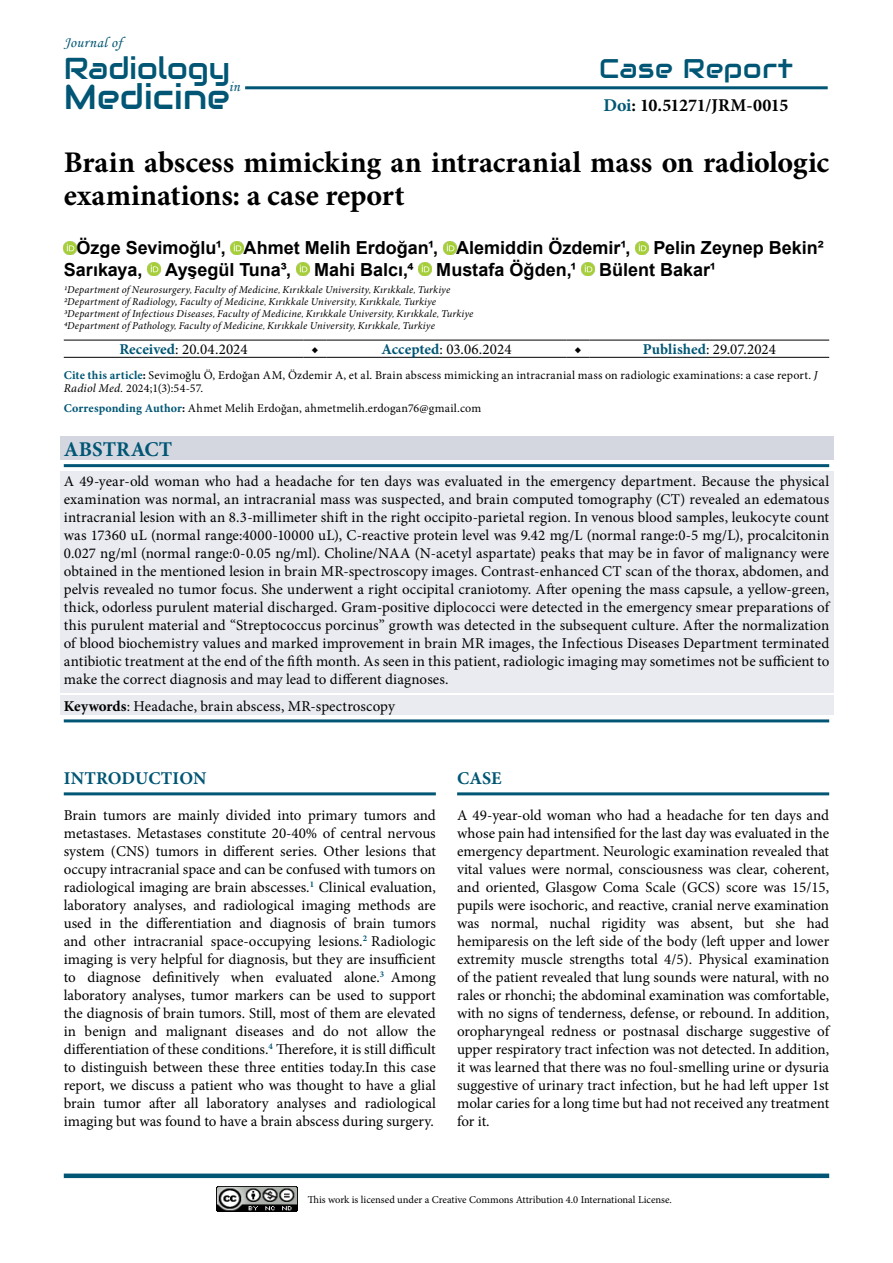
<style>
.page{position:relative;width:893px;height:1263px;background:#fff}
.page>*{position:absolute;margin:0;border:0;box-sizing:border-box;transform-origin:0 0}
.t1{font:34.5px "Audiowide";letter-spacing:.005em;color:#005674}
.t2{font:30.3px "Audiowide";color:#005674}
.Makale_Başlığı{font:700 30px/33px "Minion Pro";color:#000}
.t3{font:27px "Audiowide";letter-spacing:.025em;color:#005674}
.Abstract_Başlık{font:700 21px "Minion Pro";letter-spacing:.005em;color:#005674}
.Yazarlar{font:700 18px "Arial";color:#000}
.Cite{font:700 18px "Minion Pro";letter-spacing:-.015em;color:#000}
._1__BAŞLIK{font:700 18px "Minion Pro";letter-spacing:.005em;color:#005674}
.Ana_metin{font:15px/18px "Minion Pro";letter-spacing:-.005em;color:#000;text-align:justify}
.Abstract{font:15px/18px "Minion Pro";letter-spacing:.005em;color:#000;text-align:justify}
.Table-Figure{font:15px "Minion Pro";letter-spacing:.01em;color:#000}
.Abstract_Keywords{font:15px "Minion Pro";letter-spacing:.005em;color:#000}
.t4{font:15px "Monotype Corsiva";letter-spacing:.03em;color:#005674}
.Table-Figure-2{font:700 15px "Minion Pro";color:#000}
.Cite-2{font:12px/13.5px "Minion Pro";letter-spacing:.015em;color:#000}
.Kurumlar{font:italic 10.5px "Minion Pro";letter-spacing:.015em;color:#000}
.t5{font:10.5px "Minion Pro";letter-spacing:-.005em;color:#000}
.s1{color:#005674}
.s2{font-weight:700;color:#005674}
.s3{font-weight:700}
.s4{font-style:italic}
</style>
<div class="page">
<img style="left:216px;top:1186px;width:81px;height:26px">
<div style="left:64px;top:1173px;width:765px;height:5px;background:#005674"></div>
<hr style="left:245px;top:86px;width:583px;height:3px;background:#005674">
<svg style="left:64px;top:241px;width:13px;height:13px"></svg>
<svg style="left:231px;top:241px;width:13px;height:13px"></svg>
<svg style="left:443px;top:241px;width:13px;height:13px"></svg>
<svg style="left:636px;top:241px;width:12px;height:13px"></svg>
<svg style="left:147px;top:263px;width:13px;height:13px"></svg>
<svg style="left:296px;top:263px;width:13px;height:13px"></svg>
<svg style="left:419px;top:263px;width:12px;height:13px"></svg>
<svg style="left:581px;top:263px;width:13px;height:13px"></svg>
<div style="left:60px;top:436px;width:773px;height:24px;background:#d4d7e0"></div>
<hr style="left:64px;top:464px;width:765px;height:3px;background:#005674">
<div style="left:60px;top:471px;width:773px;height:222px;background:#eaebf0"></div>
<div style="left:60px;top:696px;width:773px;height:19px;background:#eaebf0"></div>
<hr style="left:64px;top:719px;width:765px;height:3px;background:#005674">
<hr style="left:64px;top:340px;width:239px;height:1px;background:#000">
<svg style="left:303px;top:340px;width:24px;height:1px"></svg>
<hr style="left:327px;top:340px;width:239px;height:1px;background:#000">
<svg style="left:566px;top:340px;width:24px;height:1px"></svg>
<hr style="left:590px;top:340px;width:239px;height:1px;background:#000">
<hr style="left:64px;top:357px;width:239px;height:1px;background:#000">
<svg style="left:303px;top:357px;width:24px;height:1px"></svg>
<hr style="left:327px;top:357px;width:239px;height:1px;background:#000">
<svg style="left:566px;top:357px;width:24px;height:1px"></svg>
<hr style="left:590px;top:357px;width:239px;height:1px;background:#000">
<hr style="left:64px;top:792px;width:372px;height:3px;background:#005674">
<hr style="left:457px;top:792px;width:372px;height:3px;background:#005674">
<p class="t4" style="left:64px;top:33px;width:60px">Journal of</p>
<h2 class="t2" style="left:64px;top:49px;width:168px">Radiology</h2>
<h1 class="t1" style="left:64px;top:74px;width:168px">Medicine</h1>
<p class="t4" style="left:229px;top:77px;width:12px">in</p>
<h3 class="t3" style="left:599px;top:51px;width:195px">Case Report</h3>
<p class="Cite" style="left:603px;top:93px;width:186px"><span class="s1">Doi</span>: 10.51271/JRM-0015</p>
<p class="Makale_Başlığı" style="left:64px;top:145px;width:767px">Brain abscess mimicking an intracranial mass on radiologic examinations: a case report</p>
<p class="Yazarlar" style="left:77px;top:235px;width:556px">Özge Sevimoğlu1, Ahmet Melih Erdoğan1, Alemiddin Özdemir1,</p>
<p class="Yazarlar" style="left:653px;top:235px;width:172px">Pelin Zeynep Bekin2</p>
<p class="Yazarlar" style="left:64px;top:257px;width:80px">Sarıkaya,</p>
<p class="Yazarlar" style="left:165px;top:257px;width:127px">Ayşegül Tuna3,</p>
<p class="Yazarlar" style="left:314px;top:257px;width:101px">Mahi Balcı,4</p>
<p class="Yazarlar" style="left:436px;top:257px;width:142px">Mustafa Öğden,1</p>
<p class="Yazarlar" style="left:599px;top:257px;width:118px">Bülent Bakar1</p>
<p class="Kurumlar" style="left:64px;top:282px;width:388px">1Department of Neurosurgery, Faculty of Medicine, Kırıkkale University, Kırıkkale, Turkiye</p>
<p class="Kurumlar" style="left:64px;top:294px;width:374px">2Department of Radiology, Faculty of Medicine, Kırıkkale University, Kırıkkale, Turkiye</p>
<p class="Kurumlar" style="left:64px;top:306px;width:411px">3Department of Infectious Diseases, Faculty of Medicine, Kırıkkale University, Kırıkkale, Turkiye</p>
<p class="Kurumlar" style="left:64px;top:318px;width:373px">4Department of Pathology, Faculty of Medicine, Kırıkkale University, Kırıkkale, Turkiye</p>
<p class="Table-Figure" style="left:119px;top:339px;width:130px"><span class="s2">Received</span>: 20.04.2024</p>
<p class="Table-Figure-2" style="left:311px;top:339px;width:9px">◆</p>
<p class="Table-Figure" style="left:381px;top:339px;width:132px"><span class="s2">Accepted</span>: 03.06.2024</p>
<p class="Table-Figure-2" style="left:574px;top:339px;width:9px">◆</p>
<p class="Table-Figure" style="left:643px;top:339px;width:135px"><span class="s2">Published</span>: 29.07.2024</p>
<p class="Cite-2" style="left:64px;top:368px;width:755px"><span class="s2">Cite this article</span><span class="s3">:</span> Sevimoğlu Ö, Erdoğan AM, Özdemir A, et al. Brain abscess mimicking an intracranial mass on radiologic examinations: a case report. <span class="s4">J<br>Radiol Med.</span> 2024;1(3):54-57.</p>
<p class="Cite-2" style="left:64px;top:401px;width:419px"><span class="s2">Corresponding Author</span><span class="s3">:</span> Ahmet Melih Erdoğan, ahmetmelih.erdogan76@gmail.com</p>
<p class="Abstract_Başlık" style="left:64px;top:434px;width:110px">ABSTRACT</p>
<p class="Abstract" style="left:64px;top:473px;width:767px">A 49-year-old woman who had a headache for ten days was evaluated in the emergency department. Because the physical examination was normal, an intracranial mass was suspected, and brain computed tomography (CT) revealed an edematous intracranial lesion with an 8.3-millimeter shift in the right occipito-parietal region. In venous blood samples, leukocyte count was 17360 uL (normal range:4000-10000 uL), C-reactive protein level was 9.42 mg/L (normal range:0-5 mg/L), procalcitonin 0.027 ng/ml (normal range:0-0.05 ng/ml). Choline/NAA (N-acetyl aspartate) peaks that may be in favor of malignancy were obtained in the mentioned lesion in brain MR-spectroscopy images. Contrast-enhanced CT scan of the thorax, abdomen, and pelvis revealed no tumor focus. She underwent a right occipital craniotomy. After opening the mass capsule, a yellow-green, thick, odorless purulent material discharged. Gram-positive diplococci were detected in the emergency smear preparations of this purulent material and “Streptococcus porcinus” growth was detected in the subsequent culture. After the normalization of blood biochemistry values and marked improvement in brain MR images, the Infectious Diseases Department terminated antibiotic treatment at the end of the fifth month. As seen in this patient, radiologic imaging may sometimes not be sufficient to make the correct diagnosis and may lead to different diagnoses.</p>
<p class="Abstract_Keywords" style="left:64px;top:696px;width:333px"><span class="s3">Keywords</span>: Headache, brain abscess, MR-spectroscopy</p>
<p class="_1__BAŞLIK" style="left:64px;top:765px;width:144px">INTRODUCTION</p>
<p class="Ana_metin" style="left:64px;top:806px;width:374px">Brain tumors are mainly divided into primary tumors and metastases. Metastases constitute 20-40% of central nervous system (CNS) tumors in different series. Other lesions that occupy intracranial space and can be confused with tumors on radiological imaging are brain abscesses.<sup>1</sup> Clinical evaluation, laboratory analyses, and radiological imaging methods are used in the differentiation and diagnosis of brain tumors and other intracranial space-occupying lesions.<sup>2</sup> Radiologic imaging is very helpful for diagnosis, but they are insufficient to diagnose definitively when evaluated alone.<sup>3</sup> Among laboratory analyses, tumor markers can be used to support the diagnosis of brain tumors. Still, most of them are elevated in benign and malignant diseases and do not allow the differentiation of these conditions.<sup>4</sup> Therefore, it is still difficult to distinguish between these three entities today.In this case report, we discuss a patient who was thought to have a glial brain tumor after all laboratory analyses and radiological imaging but was found to have a brain abscess during surgery.</p>
<p class="_1__BAŞLIK" style="left:457px;top:765px;width:46px">CASE</p>
<p class="Ana_metin" style="left:457px;top:806px;width:374px">A 49-year-old woman who had a headache for ten days and whose pain had intensified for the last day was evaluated in the emergency department. Neurologic examination revealed that vital values were normal, consciousness was clear, coherent, and oriented, Glasgow Coma Scale (GCS) score was 15/15, pupils were isochoric, and reactive, cranial nerve examination was normal, nuchal rigidity was absent, but she had hemiparesis on the left side of the body (left upper and lower extremity muscle strengths total 4/5). Physical examination of the patient revealed that lung sounds were natural, with no rales or rhonchi; the abdominal examination was comfortable, with no signs of tenderness, defense, or rebound. In addition, oropharyngeal redness or postnasal discharge suggestive of upper respiratory tract infection was not detected. In addition, it was learned that there was no foul-smelling urine or dysuria suggestive of urinary tract infection, but he had left upper 1st molar caries for a long time but had not received any treatment for it.</p>
<p class="t5" style="left:308px;top:1192px;width:366px">This work is licensed under a Creative Commons Attribution 4.0 International License.</p>
</div>
